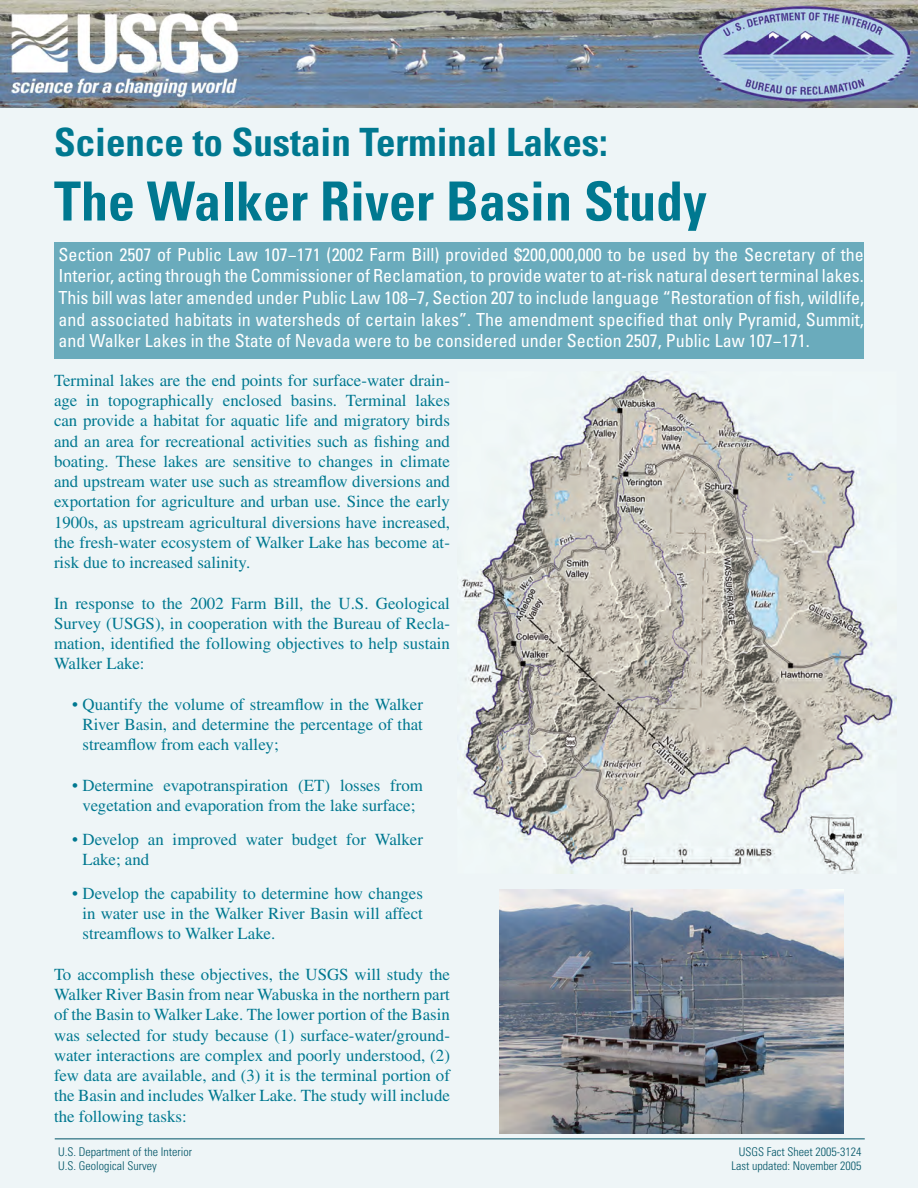
<style>
.page{position:relative;width:918px;height:1188px;background:#fff}
.page>*{position:absolute;margin:0;border:0;box-sizing:border-box;transform-origin:0 0}
.t1{font:700 condensed 54px "Univers";color:#007890}
.t2{font:700 condensed 39px "Univers";color:#007890}
.t3{font:condensed 18px/21.6px "Univers";color:#fff;text-align:justify}
.t4{font:16.8px/20.2px "Times";color:#007890;text-align:justify}
.t5{font:300 condensed 12px "Univers";color:#005466}
</style>
<div class="page">
<div style="left:0;top:91px;width:918px;height:1097px;background:#eef5f7"></div>
<img style="left:0;top:0;width:918px;height:108px">
<div style="left:54px;top:242px;width:810px;height:117px;background:#6aabbc"></div>
<hr style="left:55px;top:1138px;width:810px;height:1px;background:#005466">
<img style="left:461px;top:371px;width:435px;height:503px">
<img style="left:500px;top:890px;width:344px;height:244px">
<p class="t2" style="left:54px;top:118px;width:555px">Science to Sustain Terminal Lakes:</p>
<p class="t1" style="left:54px;top:168px;width:654px">The Walker River Basin Study</p>
<p class="t3" style="left:58px;top:243px;width:807px">Section 2507 of Public Law 107−171 (2002 Farm Bill) provided $200,000,000 to be used by the Secretary of the Interior, acting through the Commissioner of Reclamation, to provide water to at-risk natural desert terminal lakes.<br>This bill was later amended under Public Law 108−7, Section 207 to include language “Restoration of fish, wildlife, and associated habitats in watersheds of certain lakes”. The amendment specified that only Pyramid, Summit, and Walker Lakes in the State of Nevada were to be considered under Section 2507, Public Law 107−171.</p>
<p class="t4" style="left:54px;top:370px;width:398px">Terminal lakes are the end points for surface-water drain&shy;age in topographically enclosed basins. Terminal lakes can provide a habitat for aquatic life and migratory birds and an area for recreational activities such as fishing and boating. These lakes are sensitive to changes in climate and upstream water use such as streamflow diversions and exportation for agriculture and urban use. Since the early 1900s, as upstream agricultural diversions have increased, the fresh-water ecosystem of Walker Lake has become at&shy;risk due to increased salinity.</p>
<p class="t4" style="left:54px;top:593px;width:398px">In response to the 2002 Farm Bill, the U.S. Geological Survey (USGS), in cooperation with the Bureau of Recla&shy;mation, identified the following objectives to help sustain Walker Lake:</p>
<p class="t4" style="left:83px;top:694px;width:342px;text-indent:-10px">• Quantify the volume of streamflow in the Walker River Basin, and determine the percentage of that streamflow from each valley;</p>
<p class="t4" style="left:72px;top:775px;width:353px;text-align:center">• Determine evapotranspiration (ET) losses from vegetation and evaporation from the lake surface;</p>
<p class="t4" style="left:83px;top:829px;width:342px;text-indent:-10px">• Develop an improved water budget for Walker<br>Lake; and</p>
<p class="t4" style="left:83px;top:883px;width:342px;text-indent:-10px">• Develop the capability to determine how changes in water use in the Walker River Basin will affect streamflows to Walker Lake.</p>
<p class="t4" style="left:54px;top:964px;width:398px">To accomplish these objectives, the USGS will study the Walker River Basin from near Wabuska in the northern part of the Basin to Walker Lake. The lower portion of the Basin was selected for study because (1) surface-water/ground&shy;water interactions are complex and poorly understood, (2) few data are available, and (3) it is the terminal portion of the Basin and includes Walker Lake. The study will include the following tasks:</p>
<p class="t5" style="left:739px;top:1144px;width:124px">USGS Fact Sheet 2005-3124</p>
<p class="t5" style="left:731px;top:1158px;width:131px">Last updated: November 2005</p>
<p class="t5" style="left:58px;top:1144px;width:135px">U.S. Department of the Interior</p>
<p class="t5" style="left:58px;top:1158px;width:100px">U.S. Geological Survey</p>
</div>
